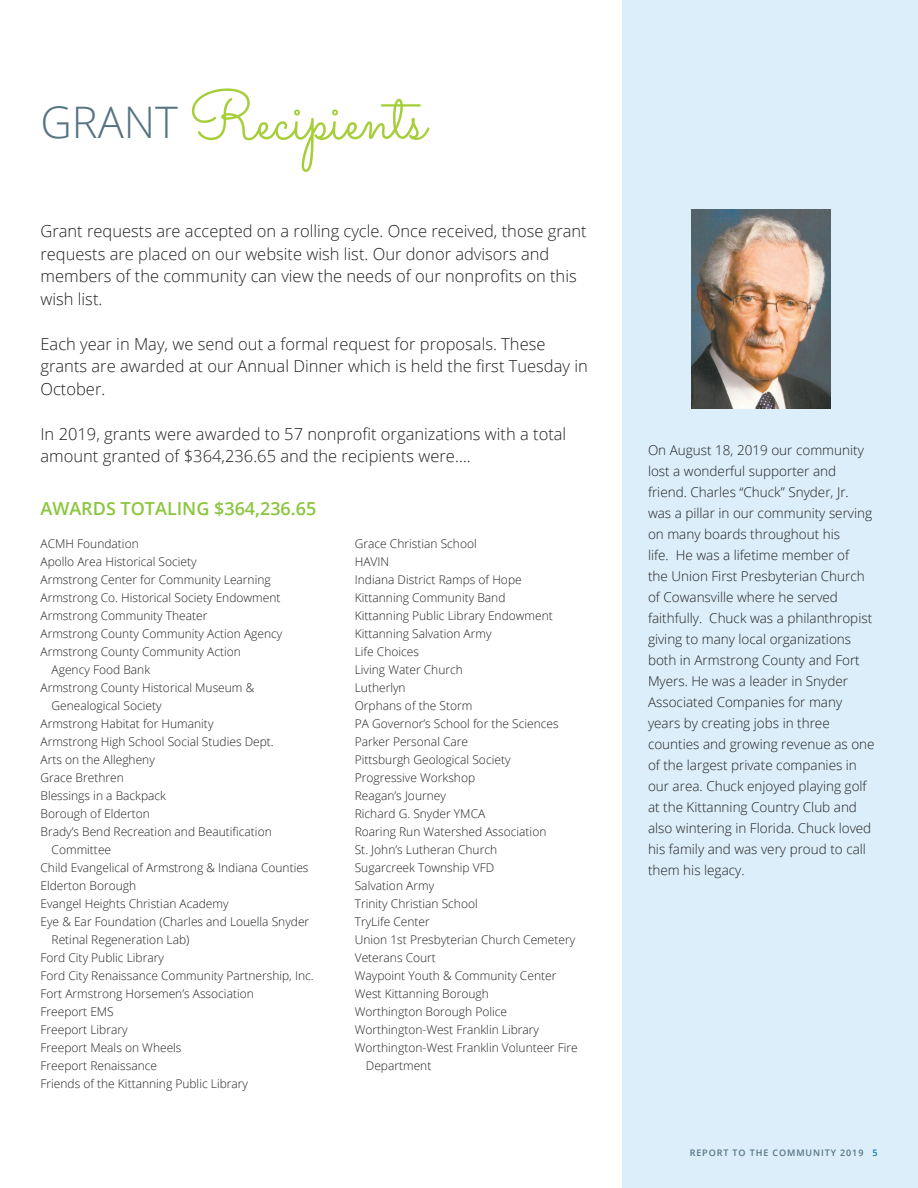
<style>
.page{position:relative;width:918px;height:1188px;background:#fff}
.page>*{position:absolute;margin:0;border:0;box-sizing:border-box;transform-origin:0 0}
.t1{font:67.5px "Sacramento";color:#a6ce39}
.t2{font:600 18px "Open Sans";color:#8bc63e}
.t3{font:300 16.5px/22.5px "Open Sans";color:#231f20}
.t4{font:300 13.5px/21px "Open Sans";color:#231f20}
.t5{font:300 12px "Open Sans";color:#231f20}
.t6{font:600 9px "Open Sans";letter-spacing:.1em;color:#577482}
.s1{font-family:"Open Sans";font-weight:300;font-size:43.5px;color:#577482}
.s2{color:#077eb0}
</style>
<div class="page">
<div style="left:622px;top:0;width:296px;height:1188px;background:#dbeef9"></div>
<img style="left:691px;top:210px;width:139px;height:199px">
<p class="t1" style="left:40px;top:76px;width:387px"><span class="s1">GRANT</span> Recipients</p>
<p class="t3" style="left:40px;top:220px;width:548px">Grant requests are accepted on a rolling cycle. Once received, those grant requests are placed on our website wish list. Our donor advisors and members of the community can view the needs of our nonprofits on this wish list.</p>
<p class="t3" style="left:40px;top:332px;width:549px">Each year in May, we send out a formal request for proposals. These grants are awarded at our Annual Dinner which is held the first Tuesday in<br>October.</p>
<p class="t3" style="left:40px;top:422px;width:527px">In 2019, grants were awarded to 57 nonprofit organizations with a total amount granted of $364,236.65 and the recipients were….</p>
<p class="t2" style="left:40px;top:496px;width:277px">AWARDS TOTALING $364,236.65</p>
<p class="t5" style="left:40px;top:536px;width:100px">ACMH Foundation</p>
<p class="t5" style="left:40px;top:554px;width:158px">Apollo Area Historical Society</p>
<p class="t5" style="left:40px;top:572px;width:232px">Armstrong Center for Community Learning</p>
<p class="t5" style="left:40px;top:590px;width:242px">Armstrong Co. Historical Society Endowment</p>
<p class="t5" style="left:40px;top:608px;width:169px">Armstrong Community Theater</p>
<p class="t5" style="left:40px;top:626px;width:243px">Armstrong County Community Action Agency</p>
<p class="t5" style="left:40px;top:644px;width:202px">Armstrong County Community Action</p>
<p class="t5" style="left:52px;top:662px;width:100px">Agency Food Bank</p>
<p class="t5" style="left:40px;top:680px;width:215px">Armstrong County Historical Museum &amp;</p>
<p class="t5" style="left:52px;top:698px;width:112px">Genealogical Society</p>
<p class="t5" style="left:40px;top:716px;width:175px">Armstrong Habitat for Humanity</p>
<p class="t5" style="left:40px;top:734px;width:235px">Armstrong High School Social Studies Dept.</p>
<p class="t5" style="left:40px;top:752px;width:116px">Arts on the Allegheny</p>
<p class="t5" style="left:40px;top:770px;width:85px">Grace Brethren</p>
<p class="t5" style="left:40px;top:788px;width:127px">Blessings in a Backpack</p>
<p class="t5" style="left:40px;top:806px;width:111px">Borough of Elderton</p>
<p class="t5" style="left:40px;top:824px;width:233px">Brady’s Bend Recreation and Beautification</p>
<p class="t5" style="left:52px;top:842px;width:61px">Committee</p>
<p class="t5" style="left:40px;top:860px;width:270px">Child Evangelical of Armstrong &amp; Indiana Counties</p>
<p class="t5" style="left:40px;top:878px;width:97px">Elderton Borough</p>
<p class="t5" style="left:40px;top:896px;width:190px">Evangel Heights Christian Academy</p>
<p class="t5" style="left:40px;top:914px;width:270px">Eye &amp; Ear Foundation (Charles and Louella Snyder</p>
<p class="t5" style="left:52px;top:932px;width:139px">Retinal Regeneration Lab)</p>
<p class="t5" style="left:40px;top:950px;width:125px">Ford City Public Library</p>
<p class="t5" style="left:40px;top:968px;width:275px">Ford City Renaissance Community Partnership, Inc.</p>
<p class="t5" style="left:40px;top:986px;width:215px">Fort Armstrong Horsemen’s Association</p>
<p class="t5" style="left:40px;top:1004px;width:75px">Freeport EMS</p>
<p class="t5" style="left:40px;top:1022px;width:89px">Freeport Library</p>
<p class="t5" style="left:40px;top:1040px;width:143px">Freeport Meals on Wheels</p>
<p class="t5" style="left:40px;top:1058px;width:118px">Freeport Renaissance</p>
<p class="t5" style="left:40px;top:1076px;width:209px">Friends of the Kittanning Public Library</p>
<p class="t5" style="left:355px;top:536px;width:124px">Grace Christian School</p>
<p class="t5" style="left:355px;top:554px;width:36px">HAVIN</p>
<p class="t5" style="left:355px;top:572px;width:168px">Indiana District Ramps of Hope</p>
<p class="t5" style="left:355px;top:590px;width:152px">Kittanning Community Band</p>
<p class="t5" style="left:355px;top:608px;width:200px">Kittanning Public Library Endowment</p>
<p class="t5" style="left:355px;top:626px;width:138px">Kittanning Salvation Army</p>
<p class="t5" style="left:355px;top:644px;width:66px">Life Choices</p>
<p class="t5" style="left:355px;top:662px;width:110px">Living Water Church</p>
<p class="t5" style="left:355px;top:680px;width:52px">Lutherlyn</p>
<p class="t5" style="left:355px;top:698px;width:119px">Orphans of the Storm</p>
<p class="t5" style="left:355px;top:716px;width:205px">PA Governor’s School for the Sciences</p>
<p class="t5" style="left:355px;top:734px;width:115px">Parker Personal Care</p>
<p class="t5" style="left:355px;top:752px;width:157px">Pittsburgh Geological Society</p>
<p class="t5" style="left:355px;top:770px;width:122px">Progressive Workshop</p>
<p class="t5" style="left:355px;top:788px;width:93px">Reagan’s Journey</p>
<p class="t5" style="left:355px;top:806px;width:132px">Richard G. Snyder YMCA</p>
<p class="t5" style="left:355px;top:824px;width:193px">Roaring Run Watershed Association</p>
<p class="t5" style="left:355px;top:842px;width:144px">St. John’s Lutheran Church</p>
<p class="t5" style="left:355px;top:860px;width:141px">Sugarcreek Township VFD</p>
<p class="t5" style="left:355px;top:878px;width:81px">Salvation Army</p>
<p class="t5" style="left:355px;top:896px;width:125px">Trinity Christian School</p>
<p class="t5" style="left:355px;top:914px;width:77px">TryLife Center</p>
<p class="t5" style="left:355px;top:932px;width:222px">Union 1st Presbyterian Church Cemetery</p>
<p class="t5" style="left:355px;top:950px;width:83px">Veterans Court</p>
<p class="t5" style="left:355px;top:968px;width:203px">Waypoint Youth &amp; Community Center</p>
<p class="t5" style="left:355px;top:986px;width:136px">West Kittanning Borough</p>
<p class="t5" style="left:355px;top:1004px;width:154px">Worthington Borough Police</p>
<p class="t5" style="left:355px;top:1022px;width:186px">Worthington-West Franklin Library</p>
<p class="t5" style="left:355px;top:1040px;width:224px">Worthington-West Franklin Volunteer Fire</p>
<p class="t5" style="left:366px;top:1058px;width:67px">Department</p>
<p class="t4" style="left:648px;top:439px;width:228px">On August 18, 2019 our community lost a wonderful supporter and friend. Charles “Chuck” Snyder, Jr. was a pillar in our community serving on many boards throughout his<br>life. He was a lifetime member of<br>the Union First Presbyterian Church of Cowansville where he served faithfully. Chuck was a philanthropist giving to many local organizations both in Armstrong County and Fort Myers. He was a leader in Snyder Associated Companies for many years by creating jobs in three counties and growing revenue as one of the largest private companies in our area. Chuck enjoyed playing golf at the Kittanning Country Club and also wintering in Florida. Chuck loved his family and was very proud to call them his legacy.</p>
<p class="t6" style="left:690px;top:1147px;width:189px">REPORT TO THE COMMUNITY 2019 <span class="s2">5</span></p>
</div>
